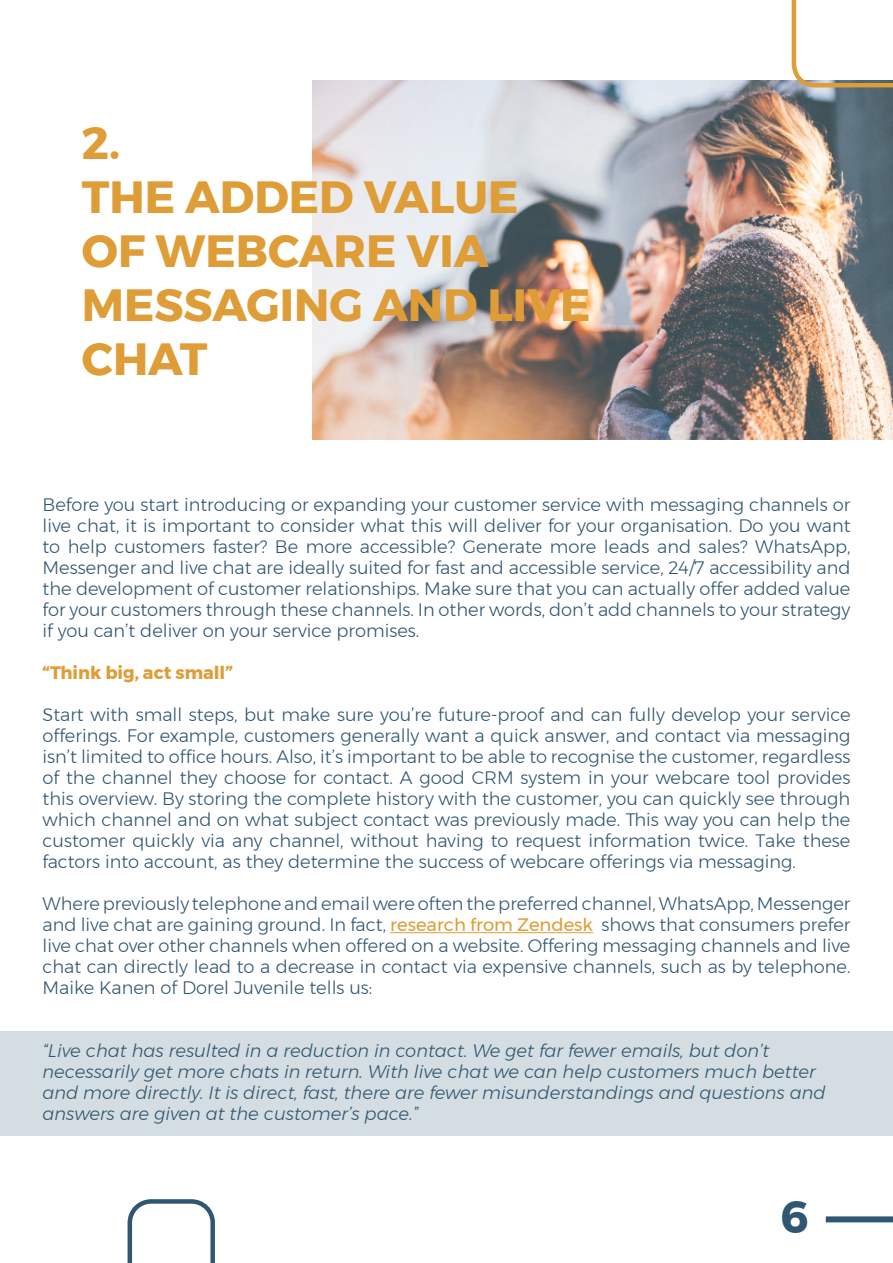
<style>
.page{position:relative;width:893px;height:1263px;background:#fff}
.page>*{position:absolute;margin:0;border:0;box-sizing:border-box;transform-origin:0 0}
.t1{font:700 45px/54px "Montserrat";color:#de9d36}
.t2{font:700 45px "Montserrat";color:#305771}
.t3{font:300 18px/21px "Montserrat";color:#305771;text-align:justify}
.t4{font:italic 300 18px/21px "Montserrat";color:#305771}
.t5{font:700 18px "Montserrat";color:#de9d36}
.s1{font-weight:400;color:#de9d36}
</style>
<div class="page">
<div style="left:0;top:1031px;width:893px;height:104px;background:#d4dde1"></div>
<div style="left:826px;top:1216px;width:67px;height:6px;background:#305771"></div>
<svg style="left:128px;top:1199px;width:87px;height:64px"></svg>
<img style="left:313px;top:81px;width:579px;height:359px">
<svg style="left:789px;top:0;width:104px;height:90px"></svg>
<hr style="left:390px;top:932px;width:203px;height:1px;background:#de9d36">
<h1 class="t1" style="left:82px;top:117px;width:510px">2.<br>THE ADDED VALUE<br>OF WEBCARE VIA<br>MESSAGING AND LIVE<br>CHAT</h1>
<p class="t3" style="left:43px;top:493px;width:809px">Before you start introducing or expanding your customer service with messaging channels or live chat, it is important to consider what this will deliver for your organisation. Do you want to help customers faster? Be more accessible? Generate more leads and sales? WhatsApp, Messenger and live chat are ideally suited for fast and accessible service, 24/7 accessibility and the development of customer relationships. Make sure that you can actually offer added value for your customers through these channels. In other words, don’t add channels to your strategy if you can’t deliver on your service promises.</p>
<p class="t5" style="left:43px;top:658px;width:192px">“Think big, act small”</p>
<p class="t3" style="left:43px;top:704px;width:809px">Start with small steps, but make sure you’re future-proof and can fully develop your service offerings. For example, customers generally want a quick answer, and contact via messaging isn’t limited to office hours. Also, it’s important to be able to recognise the customer, regardless of the channel they choose for contact. A good CRM system in your webcare tool provides this overview. By storing the complete history with the customer, you can quickly see through which channel and on what subject contact was previously made. This way you can help the customer quickly via any channel, without having to request information twice. Take these factors into account, as they determine the success of webcare offerings via messaging.</p>
<p class="t3" style="left:43px;top:892px;width:809px">Where previously telephone and email were often the preferred channel, WhatsApp, Messenger and live chat are gaining ground. In fact, <span class="s1">research from Zendesk</span> shows that consumers prefer live chat over other channels when offered on a website. Offering messaging channels and live chat can directly lead to a decrease in contact via expensive channels, such as by telephone.<br>Maike Kanen of Dorel Juvenile tells us:</p>
<p class="t4" style="left:43px;top:1040px;width:785px">“Live chat has resulted in a reduction in contact. We get far fewer emails, but don’t necessarily get more chats in return. With live chat we can help customers much better and more directly. It is direct, fast, there are fewer misunderstandings and questions and answers are given at the customer’s pace.”</p>
<h1 class="t2" style="left:781px;top:1181px;width:30px">6</h1>
</div>
